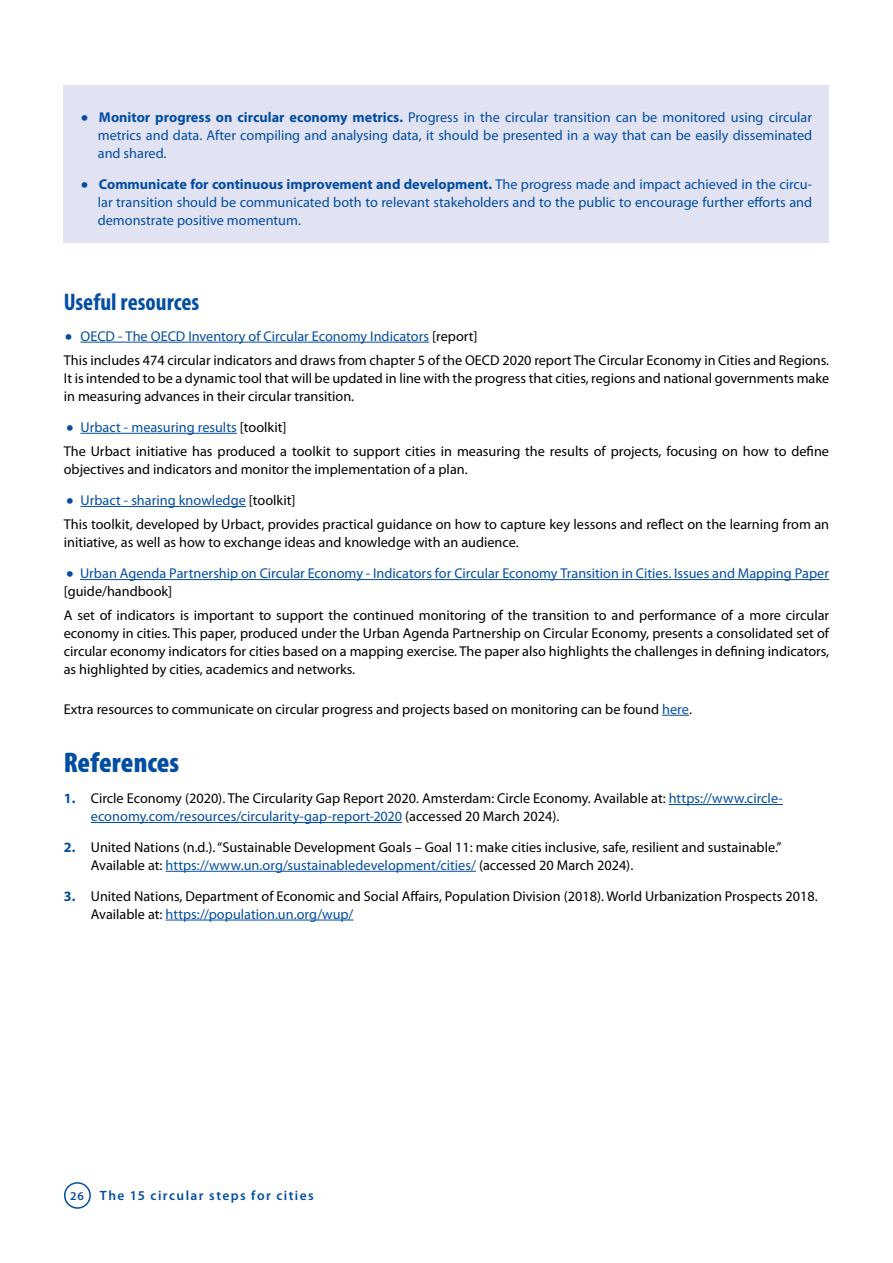
<style>
.page{position:relative;width:893px;height:1263px;background:#fff}
.page>*{position:absolute;margin:0;border:0;box-sizing:border-box;transform-origin:0 0}
.t1{font:900 condensed 28.5px "Myriad Pro";color:#034ea2}
.t2{font:700 condensed 24px "Myriad Pro";color:#034ea2}
.t3{font:14.25px/18px "Myriad Pro";color:#000}
.t4{font:14.25px/18px "Myriad Pro";color:#034ea2;text-align:justify}
.t5{font:600 13.5px "Myriad Pro";letter-spacing:.105em;color:#034ea2}
.s1{font-size:27px}
.s2{font-weight:700}
.s3{font-size:27px;color:#034ea2}
.s4{color:#034ea2}
.s5{color:#000}
.s6{font-weight:700;color:#034ea2}
.s7{font-size:12px}
</style>
<div class="page">
<div style="left:64px;top:85px;width:765px;height:157px;background:#e1e2f2"></div>
<hr style="left:80px;top:342px;width:349px;height:1px;background:#034ea2">
<hr style="left:80px;top:433px;width:157px;height:1px;background:#034ea2">
<hr style="left:80px;top:506px;width:166px;height:1px;background:#034ea2">
<hr style="left:80px;top:579px;width:749px;height:1px;background:#034ea2">
<svg style="left:662px;top:715px;width:27px;height:1px"></svg>
<hr style="left:669px;top:804px;width:114px;height:1px;background:#034ea2">
<hr style="left:91px;top:822px;width:311px;height:1px;background:#034ea2">
<hr style="left:166px;top:871px;width:310px;height:1px;background:#034ea2">
<hr style="left:166px;top:920px;width:187px;height:1px;background:#034ea2">
<div style="left:64px;top:1182px;width:27px;height:27px;border:2px solid #034ea2;border-radius:50%"></div>
<p class="t4" style="left:98px;top:108px;width:716px;text-indent:-17px"><span class="s1">•</span> <span class="s2">Monitor progress on circular economy metrics.</span> Progress in the circular transition can be monitored using circular metrics and data. After compiling and analysing data, it should be presented in a way that can be easily disseminated and shared.</p>
<p class="t4" style="left:98px;top:175px;width:716px;text-indent:-17px"><span class="s1">•</span> <span class="s2">Communicate for continuous improvement and development.</span> The progress made and impact achieved in the circu&shy;lar transition should be communicated both to relevant stakeholders and to the public to encourage further efforts and demonstrate positive momentum.</p>
<h2 class="t2" style="left:64px;top:287px;width:137px">Useful resources</h2>
<p class="t3" style="left:64px;top:323px;width:767px;line-height:24.5px"><span class="s3">•</span> <span class="s4">OECD - The OECD Inventory of Circular Economy Indicators</span> [report]<br>This includes 474 circular indicators and draws from chapter 5 of the OECD 2020 report The Circular Economy in Cities and Regions.</p>
<p class="t3" style="left:64px;top:369px;width:767px">It is intended to be a dynamic tool that will be updated in line with the progress that cities, regions and national governments make in measuring advances in their circular transition.</p>
<p class="t3" style="left:64px;top:415px;width:767px;line-height:24.5px"><span class="s3">•</span> <span class="s4">Urbact - measuring results</span> [toolkit]<br>The Urbact initiative has produced a toolkit to support cities in measuring the results of projects, focusing on how to define</p>
<p class="t3" style="left:64px;top:460px;width:405px">objectives and indicators and monitor the implementation of a plan.</p>
<p class="t3" style="left:64px;top:488px;width:767px;line-height:24.5px"><span class="s3">•</span> <span class="s4">Urbact - sharing knowledge</span> [toolkit]<br>This toolkit, developed by Urbact, provides practical guidance on how to capture key lessons and reflect on the learning from an</p>
<p class="t3" style="left:64px;top:533px;width:456px">initiative, as well as how to exchange ideas and knowledge with an audience.</p>
<p class="t4" style="left:64px;top:564px;width:767px"><span class="s1">•</span> Urban Agenda Partnership on Circular Economy - Indicators for Circular Economy Transition in Cities. Issues and Mapping Paper <span class="s5">[guide/handbook]</span></p>
<p class="t3" style="left:64px;top:606px;width:767px;text-align:justify">A set of indicators is important to support the continued monitoring of the transition to and performance of a more circular economy in cities. This paper, produced under the Urban Agenda Partnership on Circular Economy, presents a consolidated set of circular economy indicators for cities based on a mapping exercise. The paper also highlights the challenges in defining indicators, as highlighted by cities, academics and networks.</p>
<p class="t3" style="left:64px;top:700px;width:630px">Extra resources to communicate on circular progress and projects based on monitoring can be found <span class="s4">here</span>.</p>
<h1 class="t1" style="left:64px;top:744px;width:117px">References</h1>
<p class="t3" style="left:91px;top:789px;width:694px;text-indent:-27px"><span class="s6">1.</span> Circle Economy (2020). The Circularity Gap Report 2020. Amsterdam: Circle Economy. Available at: <span class="s4">https://www.circle&shy;economy.com/resources/circularity-gap-report-2020</span> (accessed 20 March 2024).</p>
<p class="t3" style="left:91px;top:838px;width:692px;text-indent:-27px"><span class="s6">2.</span> United Nations (n.d.). “Sustainable Development Goals – Goal 11: make cities inclusive, safe, resilient and sustainable.”<br>Available at: <span class="s4">https://www.un.org/sustainabledevelopment/cities/</span> (accessed 20 March 2024).</p>
<p class="t3" style="left:91px;top:886px;width:728px;text-indent:-27px"><span class="s6">3.</span> United Nations, Department of Economic and Social Affairs, Population Division (2018). World Urbanization Prospects 2018.<br>Available at: <span class="s4">https://population.un.org/wup/</span></p>
<p class="t5" style="left:70px;top:1187px;width:245px"><span class="s7">26</span> The 15 circular steps for cities</p>
</div>
